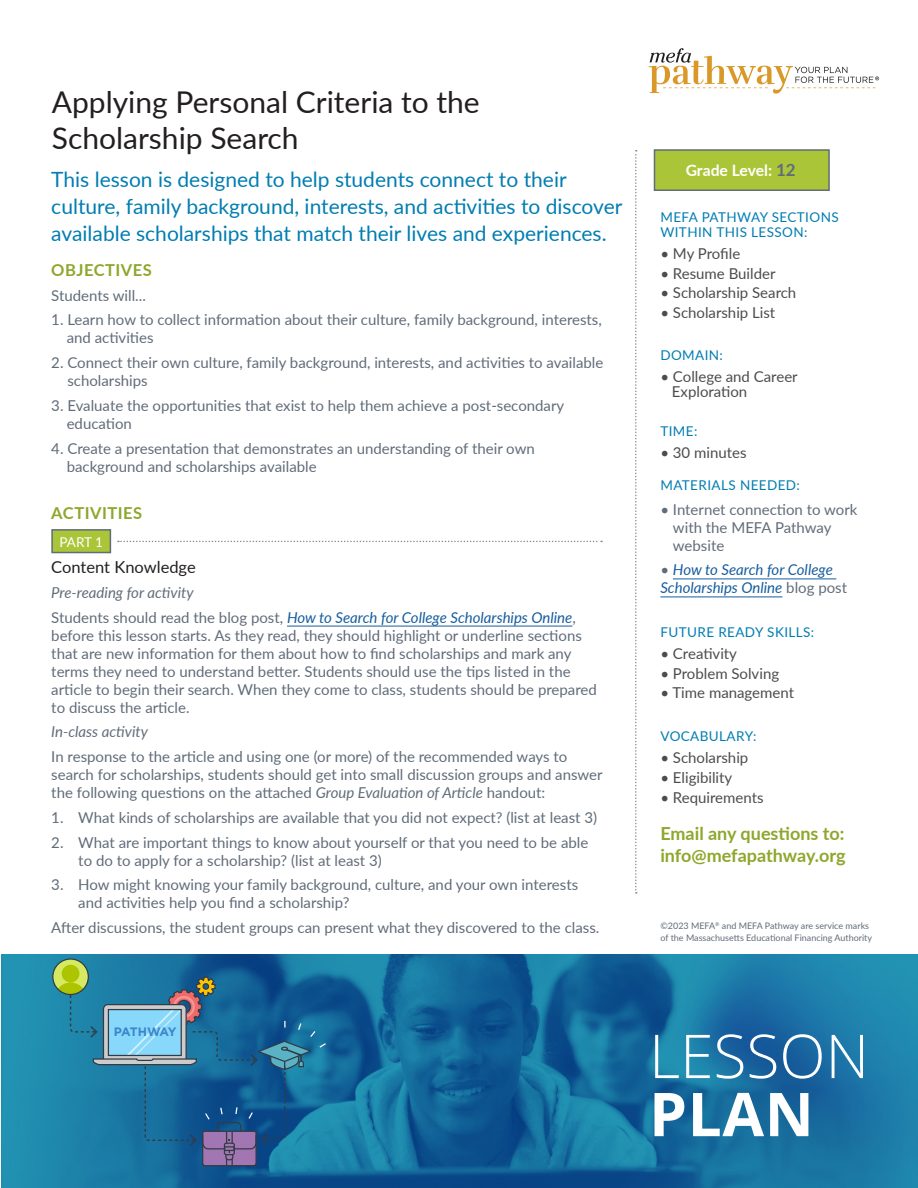
<style>
.page{position:relative;width:918px;height:1188px;background:#fff}
.page>*{position:absolute;margin:0;border:0;box-sizing:border-box;transform-origin:0 0}
.t1{font:300 60.45px "Open Sans";color:#fff}
.t2{font:700 60.45px "Open Sans";color:#fff}
.t3{font:30px "Lato";color:#231f20}
.t4{font:21px/27px "Lato";color:#007db2}
.t5{font:700 18px "Lato";color:#8ea72c}
.t6{font:700 16.5px "Lato";letter-spacing:.03em;color:#8ea72c}
.t7{font:16.5px "Lato";color:#231f20}
.t8{font:700 15.75px "Lato";letter-spacing:-.005em;color:#fff}
.t9{font:15px/18px "Lato";color:#616c79}
.t10{font:15px/15px "Lato";color:#4b4c4d}
.t11{font:italic 15px/18px "Lato";color:#175d9e}
.t12{font:italic 15px "Lato";color:#616c79}
.t13{font:13.5px/15px "Lato";letter-spacing:.03em;color:#007db2}
.t14{font:13.5px "Lato";color:#fff}
.t15{font:700 12.15px "Gotham";letter-spacing:-.08em;color:#3986cb}
.t16{font:9px/12px "Lato";color:#616c79}
.s1{font-style:italic;color:#175d9e}
.s2{font-style:italic}
.s3{font-size:16.95px;color:#616c79}
.s4{font-style:normal;color:#616c79}
</style>
<div class="page">
<hr style="left:287px;top:626px;width:285px;height:1px;background:#175d9e">
<svg style="left:118px;top:541px;width:484px;height:1px"></svg>
<div style="left:52px;top:530px;width:58px;height:23px;background:#abc538"></div>
<div style="left:51px;top:529px;width:60px;height:24px;border:2px solid #616c79"></div>
<hr style="left:673px;top:579px;width:163px;height:1px;background:#175d9e">
<hr style="left:660px;top:597px;width:122px;height:1px;background:#175d9e">
<svg style="left:635px;top:150px;width:2px;height:744px"></svg>
<img style="left:1px;top:954px;width:917px;height:234px">
<svg style="left:53px;top:959px;width:35px;height:36px"></svg>
<div style="left:62px;top:965px;width:17px;height:17px;background:#acc500;border-radius:50%"></div>
<svg style="left:58px;top:982px;width:25px;height:13px"></svg>
<div style="left:52px;top:958px;width:37px;height:37px;border:1px solid #343b45;border-radius:50%"></div>
<svg style="left:69px;top:976px;width:258px;height:191px;background:#2c76a0"></svg>
<div style="left:654px;top:149px;width:176px;height:42px;background:#abc538;border:2px solid #616c79"></div>
<svg style="left:649px;top:48px;width:230px;height:46px"></svg>
<p class="t3" style="left:52px;top:80px;width:429px">Applying Personal Criteria to the</p>
<p class="t3" style="left:52px;top:116px;width:248px">Scholarship Search</p>
<p class="t4" style="left:51px;top:165px;width:573px">This lesson is designed to help students connect to their culture, family background, interests, and activities to discover available scholarships that match their lives and experiences.</p>
<p class="t6" style="left:51px;top:258px;width:102px">OBJECTIVES</p>
<p class="t9" style="left:51px;top:286px;width:96px">Students will...</p>
<p class="t9" style="left:67px;top:310px;width:537px;text-indent:-15px">1. Learn how to collect information about their culture, family background, interests, and activities</p>
<p class="t9" style="left:67px;top:353px;width:538px;text-indent:-16px">2. Connect their own culture, family background, interests, and activities to available scholarships</p>
<p class="t9" style="left:67px;top:396px;width:499px;text-indent:-15px">3. Evaluate the opportunities that exist to help them achieve a post-secondary education</p>
<p class="t9" style="left:67px;top:439px;width:470px;text-indent:-15px">4. Create a presentation that demonstrates an understanding of their own background and scholarships available</p>
<p class="t6" style="left:51px;top:501px;width:92px">ACTIVITIES</p>
<p class="t14" style="left:59px;top:532px;width:45px">PART 1</p>
<p class="t7" style="left:51px;top:555px;width:146px">Content Knowledge</p>
<p class="t12" style="left:51px;top:582px;width:144px">Pre-reading for activity</p>
<p class="t9" style="left:51px;top:607px;width:547px">Students should read the blog post, <span class="s1">How to Search for College Scholarships Online</span>, before this lesson starts. As they read, they should highlight or underline sections that are new information for them about how to find scholarships and mark any terms they need to understand better. Students should use the tips listed in the article to begin their search. When they come to class, students should be prepared to discuss the article.</p>
<p class="t12" style="left:51px;top:721px;width:98px">In-class activity</p>
<p class="t9" style="left:51px;top:747px;width:553px">In response to the article and using one (or more) of the recommended ways to search for scholarships, students should get into small discussion groups and answer the following questions on the attached <span class="s2">Group Evaluation of Article</span> handout:</p>
<p class="t9" style="left:51px;top:808px;width:547px">1. What kinds of scholarships are available that you did not expect? (list at least 3)</p>
<p class="t9" style="left:78px;top:832px;width:512px;text-indent:-27px">2. What are important things to know about yourself or that you need to be able to do to apply for a scholarship? (list at least 3)</p>
<p class="t9" style="left:78px;top:875px;width:501px;text-indent:-27px">3. How might knowing your family background, culture, and your own interests and activities help you find a scholarship?</p>
<p class="t9" style="left:51px;top:918px;width:550px">After discussions, the student groups can present what they discovered to the class.</p>
<p class="t8" style="left:686px;top:159px;width:111px">Grade Level: <span class="s3">12</span></p>
<p class="t13" style="left:660px;top:209px;width:180px">MEFA PATHWAY SECTIONS<br>WITHIN THIS LESSON:</p>
<p class="t10" style="left:660px;top:245px;width:81px">• My Profile</p>
<p class="t10" style="left:660px;top:265px;width:117px">• Resume Builder</p>
<p class="t10" style="left:660px;top:285px;width:137px">• Scholarship Search</p>
<p class="t10" style="left:660px;top:305px;width:116px">• Scholarship List</p>
<p class="t13" style="left:660px;top:347px;width:64px">DOMAIN:</p>
<p class="t10" style="left:672px;top:368px;width:127px;text-indent:-12px">• College and Career<br>Exploration</p>
<p class="t13" style="left:660px;top:423px;width:39px">TIME:</p>
<p class="t10" style="left:660px;top:444px;width:88px">• 30 minutes</p>
<p class="t13" style="left:660px;top:477px;width:141px">MATERIALS NEEDED:</p>
<p class="t9" style="left:673px;top:500px;width:186px;text-indent:-13px">• Internet connection to work with the MEFA Pathway website</p>
<p class="t11" style="left:660px;top:560px;width:188px"><span class="s4">•</span> How to Search for College<br>Scholarships Online <span class="s4">blog post</span></p>
<p class="t13" style="left:660px;top:624px;width:155px">FUTURE READY SKILLS:</p>
<p class="t10" style="left:660px;top:645px;width:78px">• Creativity</p>
<p class="t10" style="left:660px;top:665px;width:120px">• Problem Solving</p>
<p class="t10" style="left:660px;top:685px;width:135px">• Time management</p>
<p class="t13" style="left:660px;top:728px;width:97px">VOCABULARY:</p>
<p class="t10" style="left:660px;top:749px;width:89px">• Scholarship</p>
<p class="t10" style="left:660px;top:769px;width:73px">• Eligibility</p>
<p class="t10" style="left:660px;top:789px;width:105px">• Requirements</p>
<p class="t5" style="left:660px;top:821px;width:186px">Email any questions to:</p>
<p class="t5" style="left:660px;top:842px;width:187px">info@mefapathway.org</p>
<p class="t16" style="left:660px;top:920px;width:213px">©2023 MEFA<sup>®</sup> and MEFA Pathway are service marks of the Massachusetts Educational Financing Authority</p>
<p class="t15" style="left:114px;top:1024px;width:64px">PATHWAY</p>
<p class="t1" style="left:649px;top:1015px;width:221px">LESSON</p>
<p class="t2" style="left:649px;top:1072px;width:166px">PLAN</p>
</div>
